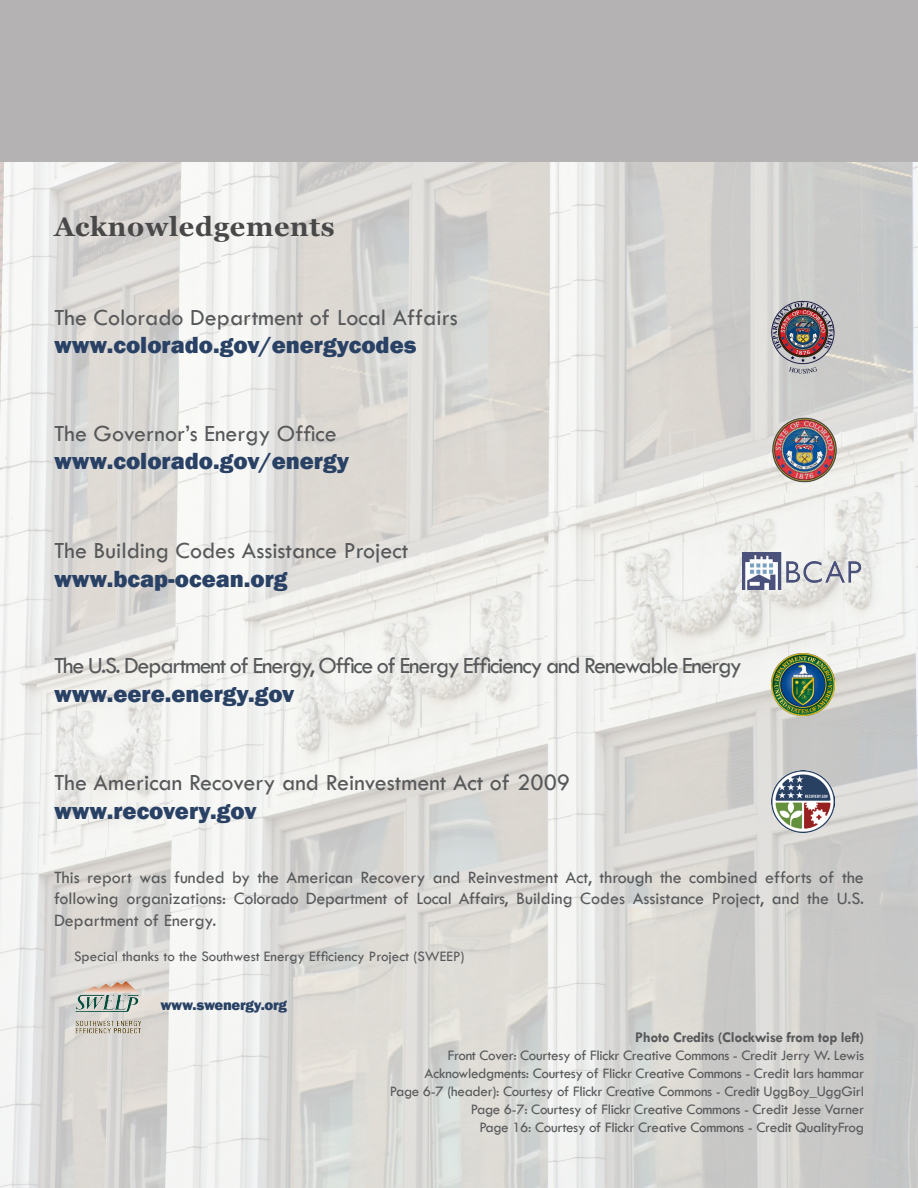
<style>
.page{position:relative;width:918px;height:1188px;background:#fff}
.page>*{position:absolute;margin:0;border:0;box-sizing:border-box;transform-origin:0 0}
.t1{font:700 27px "Georgia";letter-spacing:.025em;color:#494849}
.t2{font:24px "Tw Cen";color:#57585a}
.t3{font:800 24px "Franklin Gothic";color:#294165}
.t4{font:24px "Tw Cen";letter-spacing:-.05em;color:#57585a}
.t5{font:18px/21.6px "Tw Cen";color:#57585a;text-align:justify}
.t6{font:15px "Tw Cen";letter-spacing:-.02em;color:#57585a}
.t7{font:15px "Tw Cen";color:#57585a}
.t8{font:700 15px "Tw Cen";letter-spacing:-.02em;color:#57585a}
.t9{font:800 15px "Franklin Gothic";letter-spacing:-.02em;color:#294165}
</style>
<div class="page">
<img style="left:0;top:162px;width:918px;height:1026px">
<div style="left:0;top:0;width:918px;height:162px;background:#b4b2b3"></div>
<img style="left:742px;top:553px;width:122px;height:37px">
<img style="left:71px;top:977px;width:76px;height:61px">
<img style="left:766px;top:300px;width:74px;height:74px">
<img style="left:772px;top:770px;width:62px;height:62px">
<img style="left:772px;top:653px;width:62px;height:62px">
<img style="left:770px;top:417px;width:67px;height:67px">
<p class="t1" style="left:54px;top:212px;width:282px">Acknowledgements</p>
<p class="t2" style="left:54px;top:303px;width:405px">The Colorado Department of Local Affairs</p>
<p class="t3" style="left:54px;top:330px;width:364px">www.colorado.gov/energycodes</p>
<p class="t2" style="left:54px;top:419px;width:284px">The Governor’s Energy Office</p>
<p class="t3" style="left:54px;top:446px;width:297px">www.colorado.gov/energy</p>
<p class="t2" style="left:54px;top:536px;width:356px">The Building Codes Assistance Project</p>
<p class="t3" style="left:54px;top:563px;width:235px">www.bcap-ocean.org</p>
<p class="t4" style="left:54px;top:651px;width:689px">The U.S. Department of Energy, Office of Energy Efficiency and Renewable Energy</p>
<p class="t3" style="left:54px;top:678px;width:242px">www.eere.energy.gov</p>
<p class="t2" style="left:54px;top:768px;width:518px">The American Recovery and Reinvestment Act of 2009</p>
<p class="t3" style="left:54px;top:795px;width:204px">www.recovery.gov</p>
<p class="t5" style="left:54px;top:866px;width:811px">This report was funded by the American Recovery and Reinvestment Act, through the combined efforts of the following organizations: Colorado Department of Local Affairs, Building Codes Assistance Project, and the U.S.<br>Department of Energy.</p>
<p class="t7" style="left:74px;top:947px;width:392px">Special thanks to the Southwest Energy Efficiency Project (SWEEP)</p>
<p class="t9" style="left:160px;top:995px;width:128px">www.swenergy.org</p>
<p class="t8" style="left:635px;top:1029px;width:230px">Photo Credits (Clockwise from top left)</p>
<p class="t6" style="left:448px;top:1047px;width:418px">Front Cover: Courtesy of Flickr Creative Commons - Credit Jerry W. Lewis</p>
<p class="t6" style="left:425px;top:1065px;width:441px">Acknowledgments: Courtesy of Flickr Creative Commons - Credit lars hammar</p>
<p class="t6" style="left:390px;top:1083px;width:476px">Page 6-7 (header): Courtesy of Flickr Creative Commons - Credit UggBoy_UggGirl</p>
<p class="t6" style="left:471px;top:1101px;width:395px">Page 6-7: Courtesy of Flickr Creative Commons - Credit Jesse Varner</p>
<p class="t6" style="left:479px;top:1119px;width:386px">Page 16: Courtesy of Flickr Creative Commons - Credit QualityFrog</p>
</div>
